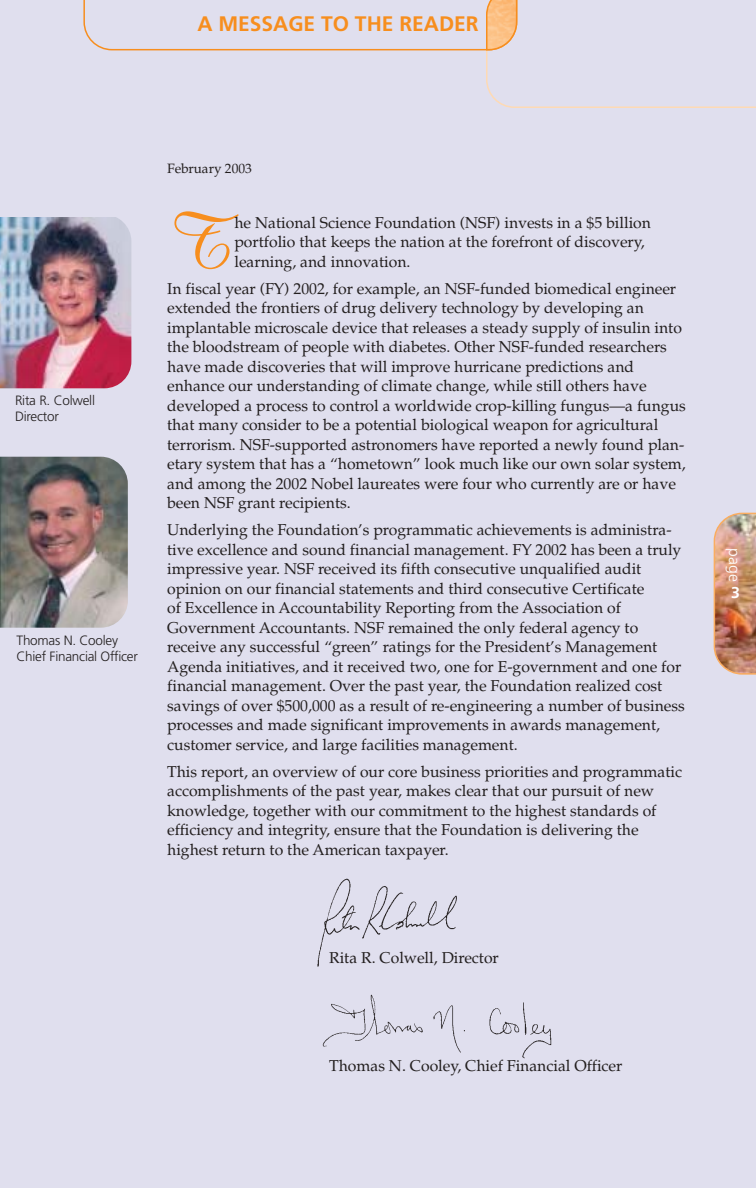
<style>
.page{position:relative;width:756px;height:1188px;background:#e0dfee}
.page>*{position:absolute;margin:0;border:0;box-sizing:border-box;transform-origin:0 0}
.t1{font:78.3px "Amazone BT";color:#f78e1e}
.t2{font:700 21px "Frutiger";color:#f78e1e}
.t3{font:15.75px/19.5px "Palatino";color:#231f1f}
.t4{font:300 15.75px "Frutiger";color:#fff}
.t5{font:700 15.75px "Frutiger";color:#fff}
.t6{font:300 13.5px/16.2px "Frutiger";letter-spacing:-.015em;color:#231f1f}
.t7{font:13.5px "Palatino";color:#231f1f}
</style>
<div class="page">
<img style="left:0;top:217px;width:131px;height:171px">
<img style="left:0;top:457px;width:128px;height:171px">
<svg style="left:83px;top:0;width:673px;height:108px"></svg>
<img style="left:714px;top:513px;width:42px;height:162px">
<img style="left:317px;top:878px;width:140px;height:89px">
<img style="left:322px;top:994px;width:230px;height:65px">
<p class="t2" style="left:197px;top:15px;width:283px">A MESSAGE TO THE READER</p>
<p class="t6" style="left:15px;top:393px;width:82px">Rita R. Colwell<br>Director</p>
<p class="t6" style="left:16px;top:633px;width:123px">Thomas N. Cooley<br>Chief Financial Officer</p>
<h1 class="t7" style="left:167px;top:163px;width:86px">February 2003</h1>
<h1 class="t1" style="left:167px;top:211px;width:69px">T</h1>
<h2 class="t3" style="left:234px;top:214px;width:418px">he National Science Foundation (NSF) invests in a $5 billion portfolio that keeps the nation at the forefront of discovery, learning, and innovation.</h2>
<h2 class="t3" style="left:167px;top:280px;width:520px">In fiscal year (FY) 2002, for example, an NSF-funded biomedical engineer extended the frontiers of drug delivery technology by developing an implantable microscale device that releases a steady supply of insulin into the bloodstream of people with diabetes. Other NSF-funded researchers have made discoveries that will improve hurricane predictions and enhance our understanding of climate change, while still others have developed a process to control a worldwide crop-killing fungus—a fungus that many consider to be a potential biological weapon for agricultural terrorism. NSF-supported astronomers have reported a newly found plan&shy;etary system that has a “hometown” look much like our own solar system, and among the 2002 Nobel laureates were four who currently are or have been NSF grant recipients.</h2>
<h2 class="t3" style="left:167px;top:522px;width:519px">Underlying the Foundation’s programmatic achievements is administra&shy;tive excellence and sound financial management. FY 2002 has been a truly impressive year. NSF received its fifth consecutive unqualified audit opinion on our financial statements and third consecutive Certificate<br>of Excellence in Accountability Reporting from the Association of Government Accountants. NSF remained the only federal agency to receive any successful “green” ratings for the President’s Management Agenda initiatives, and it received two, one for E-government and one for financial management. Over the past year, the Foundation realized cost savings of over $500,000 as a result of re-engineering a number of business processes and made significant improvements in awards management, customer service, and large facilities management.</h2>
<h2 class="t3" style="left:167px;top:763px;width:516px">This report, an overview of our core business priorities and programmatic accomplishments of the past year, makes clear that our pursuit of new knowledge, together with our commitment to the highest standards of efficiency and integrity, ensure that the Foundation is delivering the highest return to the American taxpayer.</h2>
<h2 class="t3" style="left:329px;top:950px;width:171px">Rita R. Colwell, Director</h2>
<h2 class="t3" style="left:329px;top:1058px;width:295px">Thomas N. Cooley, Chief Financial Officer</h2>
<p class="t4" style="left:741px;top:548px;width:35px;rotate:90deg">page</p>
<p class="t5" style="left:731px;top:586px;width:10px">3</p>
</div>
